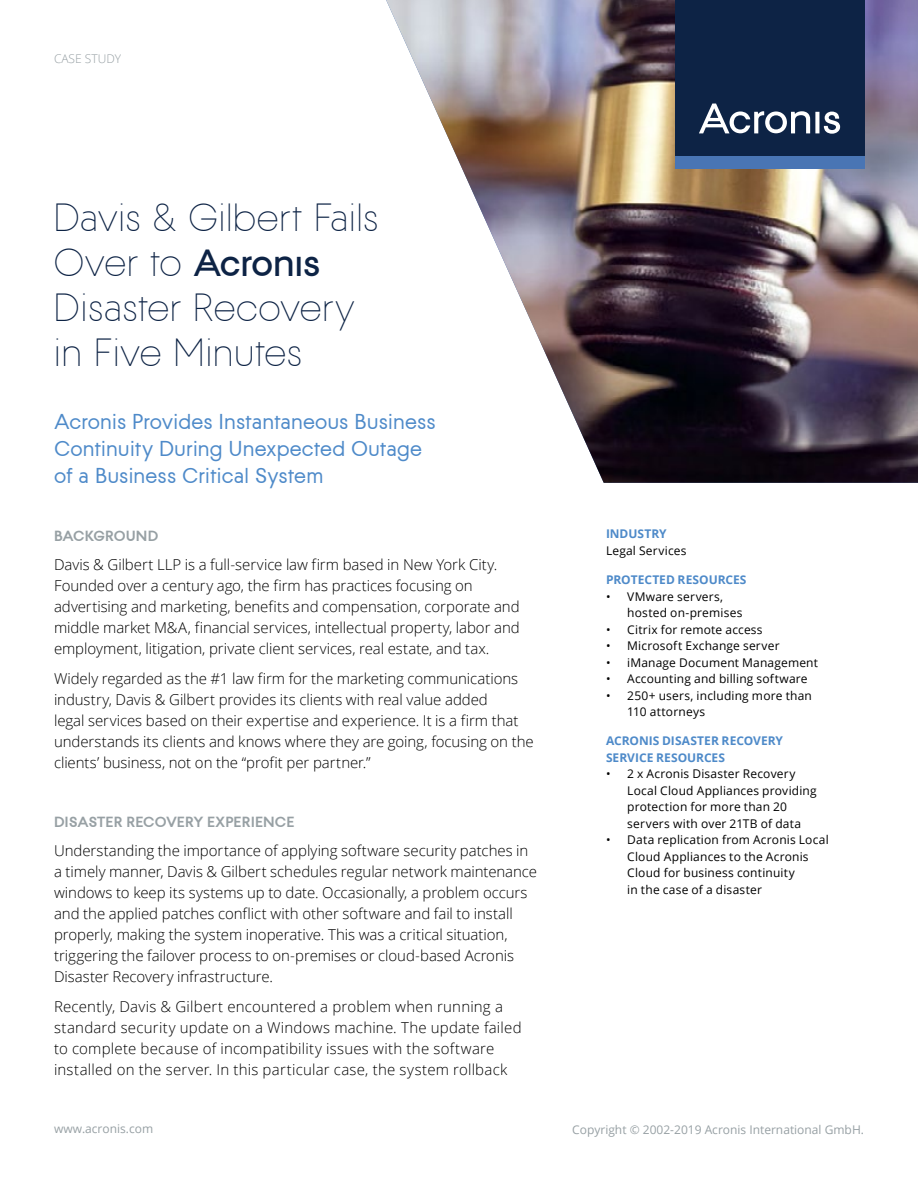
<style>
.page{position:relative;width:918px;height:1188px;background:#fff}
.page>*{position:absolute;margin:0;border:0;box-sizing:border-box;transform-origin:0 0}
.t1{font:300 38.25px/45px "Acronis";color:#0d2345}
.t2{font:21px/27px "Acronis";letter-spacing:-.005em;color:#4e8ac9}
.t3{font:300 15px/21px "Open Sans";letter-spacing:-.005em;color:#000}
.t4{font:300 15px/21px "Open Sans";letter-spacing:.015em;color:#000}
.t5{font:700 15px "Acronis";letter-spacing:.005em;color:#97a0a4}
.t6{font:12px/16.5px "Open Sans";letter-spacing:.015em;color:#000}
.t7{font:700 12px/16.5px "Open Sans";color:#4e8ac9}
.t8{font:12px "Open Sans";color:#97a0a4}
.t9{font:300 12px "Open Sans";color:#97a0a4}
</style>
<div class="page">
<img style="left:386px;top:0;width:532px;height:483px">
<div style="left:675px;top:0;width:189px;height:156px;background:#0d2345"></div>
<svg style="left:699px;top:104px;width:141px;height:30px"></svg>
<div style="left:675px;top:156px;width:189px;height:13px;background:#4975b4"></div>
<p class="t9" style="left:54px;top:51px;width:69px">CASE STUDY</p>
<h1 class="t1" style="left:54px;top:196px;width:327px">Davis &amp; Gilbert Fails<br>Over to ጷ<br>Disaster Recovery in Five Minutes</h1>
<h2 class="t2" style="left:54px;top:408px;width:383px">Acronis Provides Instantaneous Business<br>Continuity During Unexpected Outage of a Business Critical System</h2>
<p class="t5" style="left:54px;top:526px;width:106px">BACKGROUND</p>
<p class="t3" style="left:54px;top:554px;width:467px">Davis &amp; Gilbert LLP is a full-service law firm based in New York City.<br>Founded over a century ago, the firm has practices focusing on advertising and marketing, benefits and compensation, corporate and middle market M&amp;A, financial services, intellectual property, labor and employment, litigation, private client services, real estate, and tax.</p>
<p class="t3" style="left:54px;top:667px;width:481px">Widely regarded as the #1 law firm for the marketing communications industry, Davis &amp; Gilbert provides its clients with real value added<br>legal services based on their expertise and experience. It is a firm that understands its clients and knows where they are going, focusing on the clients’ business, not on the “profit per partner.”</p>
<p class="t5" style="left:54px;top:812px;width:242px">DISASTER RECOVERY EXPERIENCE</p>
<p class="t3" style="left:54px;top:840px;width:485px">Understanding the importance of applying software security patches in a timely manner, Davis &amp; Gilbert schedules regular network maintenance windows to keep its systems up to date. Occasionally, a problem occurs and the applied patches conflict with other software and fail to install properly, making the system inoperative. This was a critical situation, triggering the failover process to on-premises or cloud-based Acronis Disaster Recovery infrastructure.</p>
<p class="t4" style="left:54px;top:995px;width:469px">Recently, Davis &amp; Gilbert encountered a problem when running a standard security update on a Windows machine. The update failed to complete because of incompatibility issues with the software installed on the server. In this particular case, the system rollback</p>
<p class="t7" style="left:606px;top:526px;width:62px">INDUSTRY</p>
<p class="t6" style="left:606px;top:542px;width:82px">Legal Services</p>
<p class="t7" style="left:606px;top:571px;width:142px">PROTECTED RESOURCES</p>
<p class="t6" style="left:627px;top:588px;width:117px;text-indent:-21px">• VMware servers, hosted on-premises</p>
<p class="t6" style="left:606px;top:621px;width:158px">• Citrix for remote access</p>
<p class="t6" style="left:606px;top:637px;width:175px">• Microsoft Exchange server</p>
<p class="t6" style="left:606px;top:654px;width:214px">• iManage Document Management</p>
<p class="t6" style="left:606px;top:670px;width:203px">• Accounting and billing software</p>
<p class="t6" style="left:627px;top:687px;width:186px;text-indent:-21px">• 250+ users, including more than<br>110 attorneys</p>
<p class="t7" style="left:606px;top:733px;width:179px">ACRONIS DISASTER RECOVERY<br>SERVICE RESOURCES</p>
<p class="t6" style="left:627px;top:766px;width:191px;text-indent:-21px">• 2 x Acronis Disaster Recovery<br>Local Cloud Appliances providing protection for more than 20 servers with over 21TB of data</p>
<p class="t6" style="left:627px;top:832px;width:203px;text-indent:-21px">• Data replication from Acronis Local<br>Cloud Appliances to the Acronis<br>Cloud for business continuity<br>in the case of a disaster</p>
<p class="t8" style="left:54px;top:1120px;width:101px">www.acronis.com</p>
<p class="t8" style="left:572px;top:1121px;width:293px">Copyright © 2002-2019 Acronis International GmbH.</p>
</div>
